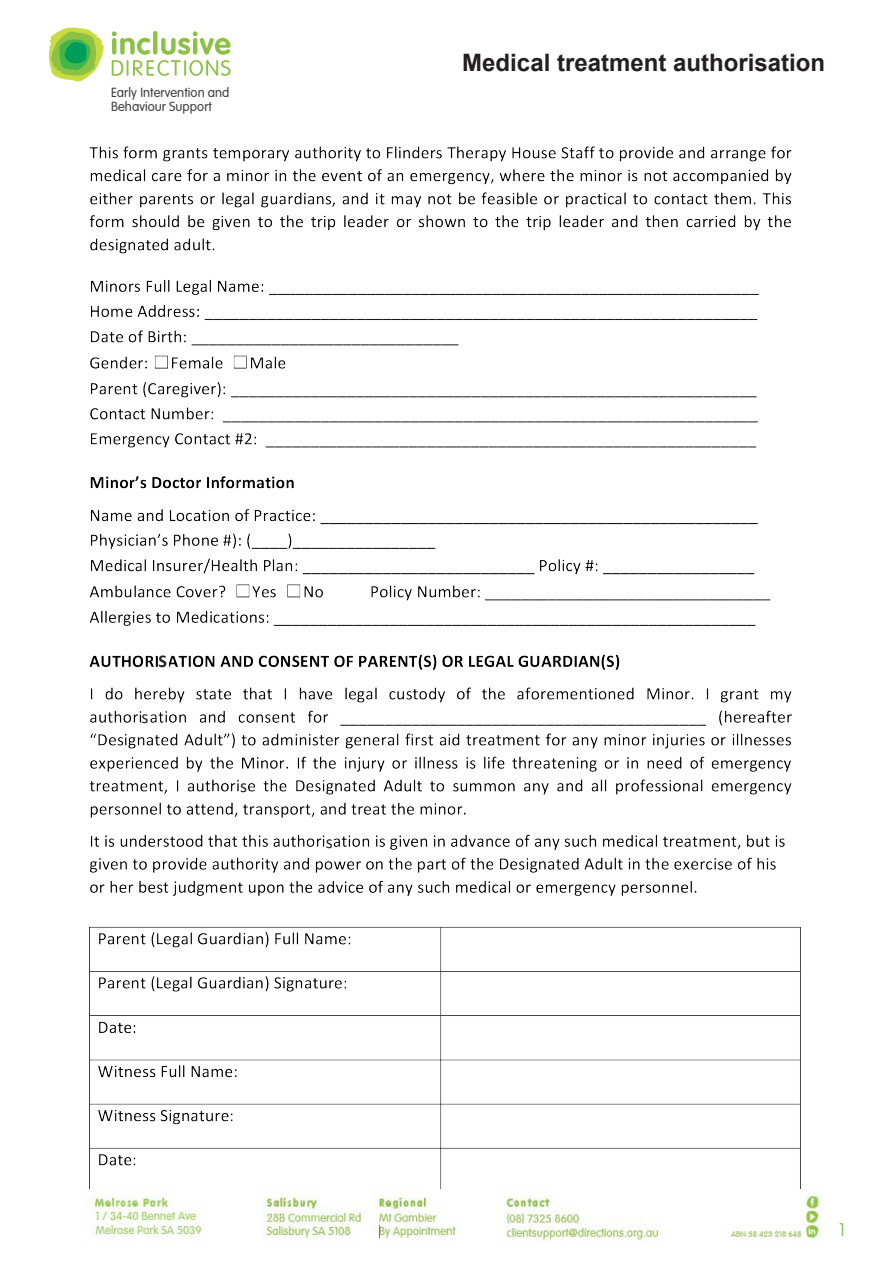
<style>
.page{position:relative;width:893px;height:1263px;background:#fff}
.page>*{position:absolute;margin:0;border:0;box-sizing:border-box;transform-origin:0 0}
.t1{font:700 24px "Arial";color:#231f20}
.t2{font:18px "Calibri";color:#231f20}
.t3{font:100 18px "VAG Rounded";color:#81ba48}
.t4{font:700 18px "Calibri";color:#231f20}
.t5{font:300 13.05px/14.2px "VAG Rounded";letter-spacing:.005em;color:#3e3e3f}
</style>
<div class="page">
<svg style="left:49px;top:28px;width:55px;height:53px"></svg>
<svg style="left:112px;top:31px;width:119px;height:45px"></svg>
<img style="left:89px;top:147px;width:711px;height:1043px">
<div style="left:325px;top:837px;width:7px;height:12px;background:#fff"></div>
<div style="left:142px;top:712px;width:7px;height:16px;background:#fff"></div>
<div style="left:239px;top:783px;width:8px;height:12px;background:#fff"></div>
<div style="left:159px;top:655px;width:9px;height:14px;background:#fff"></div>
<img style="left:88px;top:1190px;width:736px;height:52px">
<p class="t5" style="left:111px;top:85px;width:120px">Early Intervention and<br>Behaviour Support</p>
<p class="t1" style="left:462px;top:47px;width:364px">Medical treatment authorisation</p>
<p class="t4" style="left:159px;top:650px;width:10px">S</p>
<p class="t2" style="left:141px;top:706px;width:9px">s</p>
<p class="t2" style="left:240px;top:775px;width:9px">s</p>
<p class="t2" style="left:326px;top:830px;width:9px">s</p>
<p class="t3" style="left:839px;top:1220px;width:8px">1</p>
</div>
